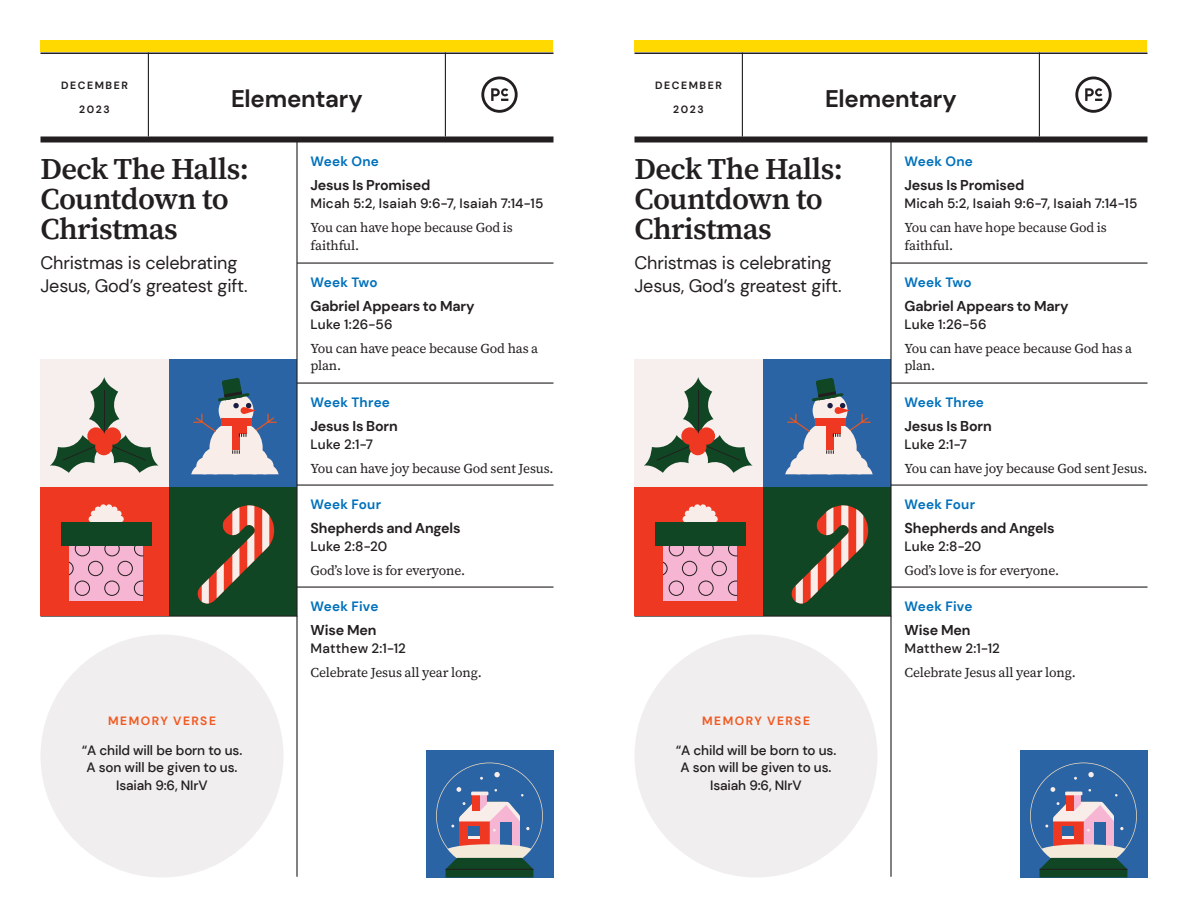
<style>
.page{position:relative;width:1188px;height:918px;background:#fff}
.page>*{position:absolute;margin:0;border:0;box-sizing:border-box;transform-origin:0 0}
.t1{font:600 30px/30px "Source Serif 418 pt";letter-spacing:-.02em;color:#231f20}
.t2{font:700 24px "DM Sans";letter-spacing:-.01em;color:#231f20}
.t3{font:18px/24px "DM Sans";letter-spacing:-.01em;color:#231f20}
.t4{font:700 14.25px "DM Sans";letter-spacing:-.01em;color:#231f20}
.t5{font:13.5px/18px "Source Serif 418 pt";letter-spacing:-.01em;color:#231f20}
.t6{font:500 13.5px/18px "DM Sans";letter-spacing:-.01em;color:#231f20;text-align:center}
.t7{font:700 13.5px "DM Sans";letter-spacing:.015em;color:#0071bb}
.t8{font:500 13.5px "DM Sans";letter-spacing:.015em;color:#231f20}
.t9{font:500 13.5px "DM Sans";letter-spacing:.01em;color:#231f20}
.t10{font:700 12px "DM Sans";letter-spacing:.125em;color:#f15921}
.t11{font:700 10.5px "DM Sans";letter-spacing:.15em;color:#231f20}
</style>
<div class="page">
<div style="left:168px;top:360px;width:129px;height:128px;background:#2a64a4"></div>
<div style="left:762px;top:360px;width:129px;height:128px;background:#2a64a4"></div>
<div style="left:168px;top:488px;width:129px;height:128px;background:#104623"></div>
<div style="left:762px;top:488px;width:129px;height:128px;background:#104623"></div>
<svg style="left:197px;top:505px;width:78px;height:99px"></svg>
<svg style="left:791px;top:505px;width:78px;height:99px"></svg>
<hr style="left:148px;top:52px;width:1px;height:84px;background:#231f20">
<hr style="left:742px;top:52px;width:1px;height:84px;background:#231f20">
<hr style="left:445px;top:52px;width:1px;height:84px;background:#231f20">
<hr style="left:1039px;top:52px;width:1px;height:84px;background:#231f20">
<hr style="left:40px;top:52px;width:514px;height:2px;background:#231f20">
<hr style="left:634px;top:52px;width:514px;height:2px;background:#231f20">
<div style="left:40px;top:136px;width:514px;height:6px;background:#231f20"></div>
<div style="left:634px;top:136px;width:514px;height:6px;background:#231f20"></div>
<div style="left:40px;top:40px;width:514px;height:12px;background:#ffd900"></div>
<div style="left:634px;top:40px;width:514px;height:12px;background:#ffd900"></div>
<svg style="left:481px;top:77px;width:37px;height:36px"></svg>
<svg style="left:1075px;top:77px;width:37px;height:36px"></svg>
<hr style="left:297px;top:262px;width:257px;height:2px;background:#231f20">
<hr style="left:297px;top:382px;width:257px;height:2px;background:#231f20">
<hr style="left:297px;top:484px;width:257px;height:2px;background:#231f20">
<hr style="left:297px;top:586px;width:257px;height:2px;background:#231f20">
<hr style="left:891px;top:262px;width:257px;height:2px;background:#231f20">
<hr style="left:891px;top:382px;width:257px;height:2px;background:#231f20">
<hr style="left:891px;top:484px;width:257px;height:2px;background:#231f20">
<hr style="left:891px;top:586px;width:257px;height:2px;background:#231f20">
<hr style="left:40px;top:616px;width:257px;height:1px;background:#231f20">
<hr style="left:634px;top:616px;width:257px;height:1px;background:#231f20">
<hr style="left:296px;top:142px;width:2px;height:735px;background:#231f20">
<hr style="left:890px;top:142px;width:2px;height:735px;background:#231f20">
<div style="left:40px;top:634px;width:244px;height:244px;background:#f0eeee;border-radius:50%"></div>
<div style="left:634px;top:634px;width:244px;height:244px;background:#f0eeee;border-radius:50%"></div>
<div style="left:426px;top:750px;width:128px;height:128px;background:#2a64a4"></div>
<svg style="left:436px;top:763px;width:107px;height:115px"></svg>
<hr style="left:471px;top:792px;width:17px;height:3px;background:#f8ede9">
<hr style="left:446px;top:869px;width:87px;height:1px;background:#231e1f">
<div style="left:1020px;top:750px;width:128px;height:128px;background:#2a64a4"></div>
<svg style="left:1030px;top:763px;width:107px;height:115px"></svg>
<hr style="left:1065px;top:792px;width:17px;height:3px;background:#f8ede9">
<hr style="left:1040px;top:869px;width:87px;height:1px;background:#231e1f">
<div style="left:40px;top:360px;width:129px;height:128px;background:#f7efee"></div>
<div style="left:634px;top:360px;width:129px;height:128px;background:#f7efee"></div>
<div style="left:40px;top:488px;width:129px;height:128px;background:#ef3822"></div>
<div style="left:634px;top:488px;width:129px;height:128px;background:#ef3822"></div>
<svg style="left:50px;top:377px;width:109px;height:96px"></svg>
<div style="left:87px;top:427px;width:18px;height:18px;background:#ef3822;border-radius:50%"></div>
<div style="left:104px;top:427px;width:17px;height:18px;background:#ef3822;border-radius:50%"></div>
<div style="left:95px;top:438px;width:17px;height:17px;background:#ef3822;border-radius:50%"></div>
<svg style="left:644px;top:377px;width:109px;height:96px"></svg>
<div style="left:681px;top:427px;width:18px;height:18px;background:#ef3822;border-radius:50%"></div>
<div style="left:698px;top:427px;width:17px;height:18px;background:#ef3822;border-radius:50%"></div>
<div style="left:689px;top:438px;width:17px;height:17px;background:#ef3822;border-radius:50%"></div>
<div style="left:210px;top:421px;width:53px;height:53px;background:#f8ede9;border-radius:50%"></div>
<div style="left:232px;top:419px;width:8px;height:31px;background:#ef3822"></div>
<svg style="left:191px;top:448px;width:88px;height:26px"></svg>
<svg style="left:193px;top:378px;width:84px;height:59px"></svg>
<div style="left:804px;top:421px;width:53px;height:53px;background:#f8ede9;border-radius:50%"></div>
<div style="left:826px;top:419px;width:8px;height:31px;background:#ef3822"></div>
<svg style="left:785px;top:448px;width:88px;height:26px"></svg>
<svg style="left:787px;top:378px;width:84px;height:59px"></svg>
<div style="left:69px;top:522px;width:74px;height:79px;background:#f6b5d2"></div>
<svg style="left:69px;top:504px;width:74px;height:92px"></svg>
<div style="left:61px;top:522px;width:90px;height:24px;background:#104623"></div>
<div style="left:663px;top:522px;width:74px;height:79px;background:#f6b5d2"></div>
<svg style="left:663px;top:504px;width:74px;height:92px"></svg>
<div style="left:655px;top:522px;width:90px;height:24px;background:#104623"></div>
<p class="t11" style="left:61px;top:78px;width:68px">DECEMBER</p>
<p class="t11" style="left:79px;top:102px;width:32px">2023</p>
<h2 class="t2" style="left:231px;top:83px;width:133px">Elementary</h2>
<h1 class="t1" style="left:40px;top:153px;width:210px">Deck The Halls:<br>Countdown to<br>Christmas</h1>
<h3 class="t3" style="left:40px;top:250px;width:209px">Christmas is celebrating<br>Jesus, God’s greatest gift.</h3>
<p class="t10" style="left:108px;top:713px;width:109px">MEMORY VERSE</p>
<p class="t6" style="left:82px;top:741px;width:162px">“A child will be born to us.<br>A son will be given to us.<br>Isaiah 9:6, NIrV</p>
<p class="t7" style="left:310px;top:153px;width:70px">Week One</p>
<p class="t4" style="left:310px;top:176px;width:122px">Jesus Is Promised</p>
<p class="t8" style="left:310px;top:195px;width:234px">Micah 5:2, Isaiah 9:6-7, Isaiah 7:14-15</p>
<p class="t5" style="left:310px;top:219px;width:204px">You can have hope because God is faithful.</p>
<p class="t7" style="left:310px;top:273px;width:69px">Week Two</p>
<p class="t4" style="left:310px;top:297px;width:166px">Gabriel Appears to Mary</p>
<p class="t6" style="left:310px;top:315px;width:84px">Luke 1:26-56</p>
<p class="t5" style="left:310px;top:339px;width:229px">You can have peace because God has a plan.</p>
<p class="t7" style="left:310px;top:393px;width:81px">Week Three</p>
<p class="t4" style="left:310px;top:417px;width:89px">Jesus Is Born</p>
<p class="t6" style="left:310px;top:435px;width:64px">Luke 2:1-7</p>
<p class="t5" style="left:310px;top:459px;width:245px">You can have joy because God sent Jesus.</p>
<p class="t7" style="left:310px;top:495px;width:72px">Week Four</p>
<p class="t4" style="left:310px;top:519px;width:152px">Shepherds and Angels</p>
<p class="t6" style="left:310px;top:537px;width:78px">Luke 2:8-20</p>
<p class="t5" style="left:310px;top:561px;width:156px">God’s love is for everyone.</p>
<p class="t7" style="left:310px;top:597px;width:69px">Week Five</p>
<p class="t4" style="left:310px;top:621px;width:68px">Wise Men</p>
<p class="t9" style="left:310px;top:639px;width:97px">Matthew 2:1-12</p>
<p class="t5" style="left:310px;top:663px;width:173px">Celebrate Jesus all year long.</p>
<p class="t11" style="left:655px;top:78px;width:68px">DECEMBER</p>
<p class="t11" style="left:673px;top:102px;width:32px">2023</p>
<h2 class="t2" style="left:825px;top:83px;width:133px">Elementary</h2>
<h1 class="t1" style="left:634px;top:153px;width:210px">Deck The Halls:<br>Countdown to<br>Christmas</h1>
<h3 class="t3" style="left:634px;top:250px;width:209px">Christmas is celebrating<br>Jesus, God’s greatest gift.</h3>
<p class="t10" style="left:702px;top:713px;width:109px">MEMORY VERSE</p>
<p class="t6" style="left:676px;top:741px;width:162px">“A child will be born to us.<br>A son will be given to us.<br>Isaiah 9:6, NIrV</p>
<p class="t7" style="left:904px;top:153px;width:70px">Week One</p>
<p class="t4" style="left:904px;top:176px;width:122px">Jesus Is Promised</p>
<p class="t8" style="left:904px;top:195px;width:234px">Micah 5:2, Isaiah 9:6-7, Isaiah 7:14-15</p>
<p class="t5" style="left:904px;top:219px;width:204px">You can have hope because God is faithful.</p>
<p class="t7" style="left:904px;top:273px;width:69px">Week Two</p>
<p class="t4" style="left:904px;top:297px;width:166px">Gabriel Appears to Mary</p>
<p class="t6" style="left:904px;top:315px;width:84px">Luke 1:26-56</p>
<p class="t5" style="left:904px;top:339px;width:229px">You can have peace because God has a plan.</p>
<p class="t7" style="left:904px;top:393px;width:81px">Week Three</p>
<p class="t4" style="left:904px;top:417px;width:89px">Jesus Is Born</p>
<p class="t6" style="left:904px;top:435px;width:64px">Luke 2:1-7</p>
<p class="t5" style="left:904px;top:459px;width:245px">You can have joy because God sent Jesus.</p>
<p class="t7" style="left:904px;top:495px;width:72px">Week Four</p>
<p class="t4" style="left:904px;top:519px;width:152px">Shepherds and Angels</p>
<p class="t6" style="left:904px;top:537px;width:78px">Luke 2:8-20</p>
<p class="t5" style="left:904px;top:561px;width:156px">God’s love is for everyone.</p>
<p class="t7" style="left:904px;top:597px;width:69px">Week Five</p>
<p class="t4" style="left:904px;top:621px;width:68px">Wise Men</p>
<p class="t9" style="left:904px;top:639px;width:97px">Matthew 2:1-12</p>
<p class="t5" style="left:904px;top:663px;width:173px">Celebrate Jesus all year long.</p>
</div>
